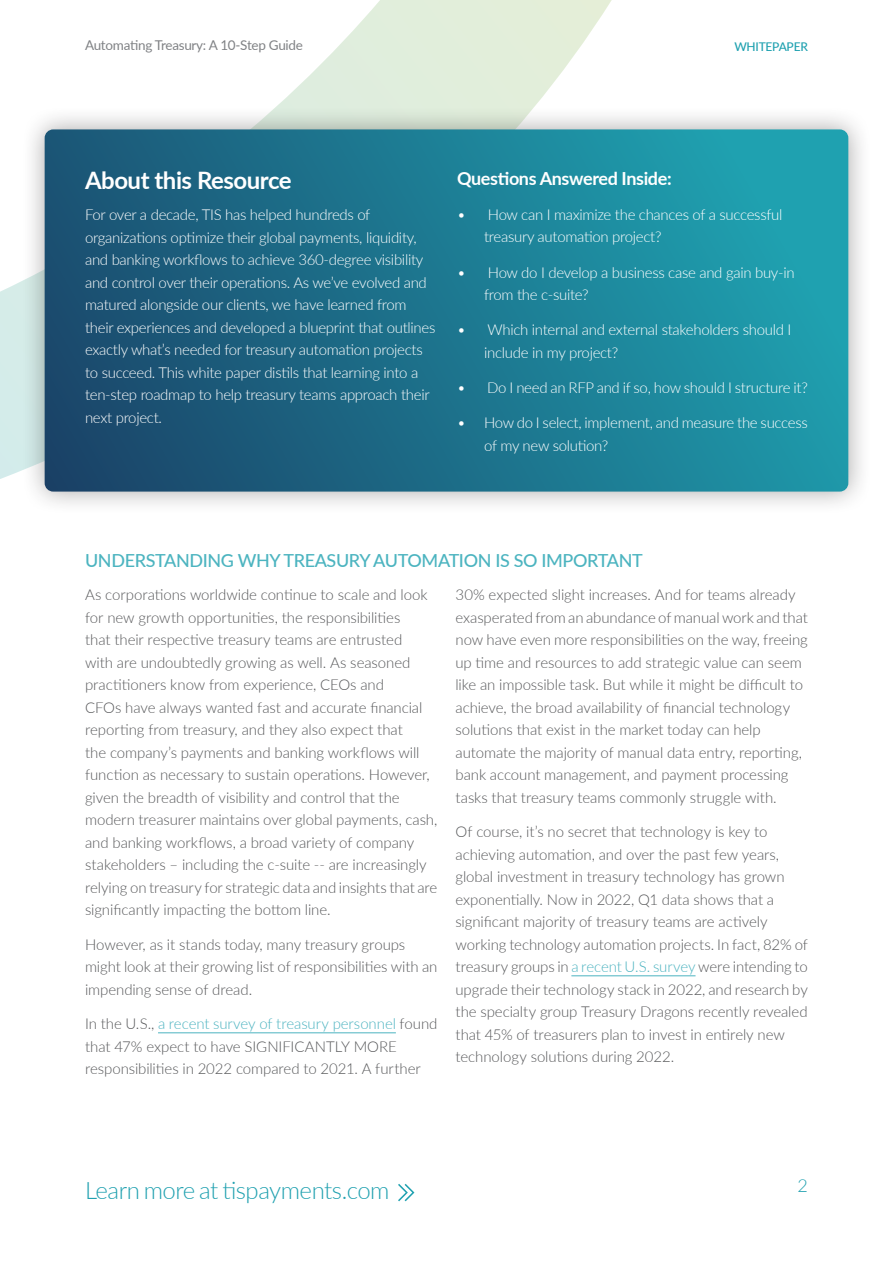
<style>
.page{position:relative;width:893px;height:1263px;background:#fff}
.page>*{position:absolute;margin:0;border:0;box-sizing:border-box;transform-origin:0 0}
.t1{font:300 24px "Lato";letter-spacing:-.02em;color:#21a1b0}
.Sub_Heads{font:700 24px "Lato";letter-spacing:-.02em;color:#fff}
.HIGHLIGHTED_BODY_12P{font:500 18px "Lato";letter-spacing:-.02em;color:#4cb4c0}
.Sub_Heads-2{font:700 18px "Lato";letter-spacing:-.02em;color:#fff}
.t2{font:300 18px "Lato";color:#21a1b0}
.BODY{font:300 15px/22.5px "Lato";letter-spacing:-.005em;color:#57585a}
.Sub_Heads-3{font:300 15px/22.5px "Lato";letter-spacing:-.02em;color:#fff}
.t3{font:13.5px "Lato";letter-spacing:-.02em;color:#808285}
.t4{font:500 12px "Lato";letter-spacing:-.02em;color:#1fa1b0}
.s1{color:#4cb3c0}
</style>
<div class="page">
<svg style="left:398px;top:1184px;width:16px;height:17px"></svg>
<svg style="left:0;top:0;width:612px;height:479px"></svg>
<hr style="left:158px;top:1032px;width:238px;height:1px;background:#4cb3c0">
<hr style="left:571px;top:975px;width:124px;height:1px;background:#4cb3c0">
<div style="left:21px;top:106px;width:851px;height:409px;background:#231f20;opacity:.39"></div>
<svg style="left:45px;top:129px;width:803px;height:363px;background:#1d768f"></svg>
<p class="t3" style="left:85px;top:35px;width:219px">Automating Treasury: A 10-Step Guide</p>
<p class="t4" style="left:734px;top:38px;width:75px">WHITEPAPER</p>
<p class="Sub_Heads" style="left:85px;top:163px;width:208px">About this Resource</p>
<p class="Sub_Heads-3" style="left:85px;top:203px;width:352px">For over a decade, TIS has helped hundreds of organizations optimize their global payments, liquidity, and banking workflows to achieve 360-degree visibility and control over their operations. As we’ve evolved and matured alongside our clients, we have learned from their experiences and developed a blueprint that outlines exactly what’s needed for treasury automation projects to succeed. This white paper distils that learning into a ten-step roadmap to help treasury teams approach their next project.</p>
<p class="Sub_Heads-2" style="left:457px;top:165px;width:216px">Questions Answered Inside:</p>
<p class="Sub_Heads-3" style="left:484px;top:203px;width:300px;text-indent:-27px">• How can I maximize the chances of a successful treasury automation project?</p>
<p class="Sub_Heads-3" style="left:484px;top:260px;width:312px;text-indent:-27px">• How do I develop a business case and gain buy-in from the c-suite?</p>
<p class="Sub_Heads-3" style="left:484px;top:318px;width:309px;text-indent:-27px">• Which internal and external stakeholders should I include in my project?</p>
<p class="Sub_Heads-3" style="left:457px;top:376px;width:352px">• Do I need an RFP and if so, how should I structure it?</p>
<p class="Sub_Heads-3" style="left:484px;top:411px;width:325px;text-indent:-27px">• How do I select, implement, and measure the success of my new solution?</p>
<p class="HIGHLIGHTED_BODY_12P" style="left:85px;top:548px;width:559px">UNDERSTANDING WHY TREASURY AUTOMATION IS SO IMPORTANT</p>
<p class="BODY" style="left:85px;top:583px;width:354px">As corporations worldwide continue to scale and look for new growth opportunities, the responsibilities<br>that their respective treasury teams are entrusted<br>with are undoubtedly growing as well. As seasoned practitioners know from experience, CEOs and<br>CFOs have always wanted fast and accurate financial reporting from treasury, and they also expect that<br>the company’s payments and banking workflows will function as necessary to sustain operations. However, given the breadth of visibility and control that the modern treasurer maintains over global payments, cash, and banking workflows, a broad variety of company stakeholders – including the c-suite -- are increasingly relying on treasury for strategic data and insights that are significantly impacting the bottom line.</p>
<p class="BODY" style="left:85px;top:932px;width:354px">However, as it stands today, many treasury groups might look at their growing list of responsibilities with an impending sense of dread.</p>
<p class="BODY" style="left:85px;top:1012px;width:354px">In the U.S., <span class="s1">a recent survey of treasury personnel</span> found that 47% expect to have SIGNIFICANTLY MORE responsibilities in 2022 compared to 2021. A further</p>
<p class="BODY" style="left:455px;top:583px;width:354px">30% expected slight increases. And for teams already exasperated from an abundance of manual work and that now have even more responsibilities on the way, freeing up time and resources to add strategic value can seem like an impossible task. But while it might be difficult to achieve, the broad availability of financial technology solutions that exist in the market today can help automate the majority of manual data entry, reporting, bank account management, and payment processing tasks that treasury teams commonly struggle with.</p>
<p class="BODY" style="left:455px;top:820px;width:354px">Of course, it’s no secret that technology is key to achieving automation, and over the past few years, global investment in treasury technology has grown exponentially. Now in 2022, Q1 data shows that a significant majority of treasury teams are actively working technology automation projects. In fact, 82% of treasury groups in <span class="s1">a recent U.S. survey</span> were intending to upgrade their technology stack in 2022, and research by the specialty group Treasury Dragons recently revealed that 45% of treasurers plan to invest in entirely new technology solutions during 2022.</p>
<h1 class="t1" style="left:85px;top:1173px;width:306px">Learn more at tispayments.com</h1>
<p class="t2" style="left:797px;top:1173px;width:12px">2</p>
</div>
